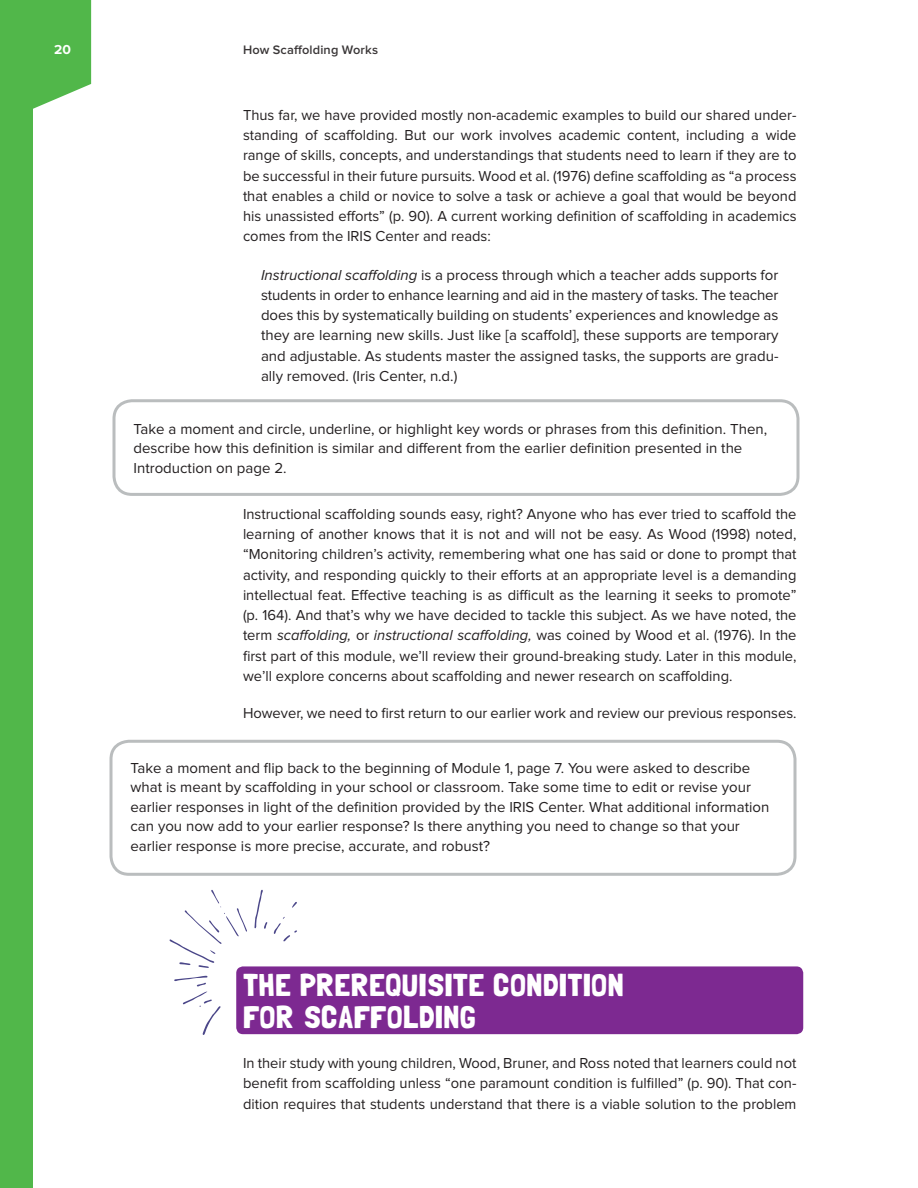
<style>
.page{position:relative;width:918px;height:1188px;background:#fff}
.page>*{position:absolute;margin:0;border:0;box-sizing:border-box;transform-origin:0 0}
.t1{font:31.5px/31.5px "Londrina Solid";letter-spacing:.01em;color:#fff;scale:1.05 1}
.TEXT_IND{font:15px/20.2px "Proxima Nova";color:#231f20;text-align:justify}
.BX1_TEXT{font:15px/19.5px "Proxima Nova";color:#231f20}
.EX{font:15px/20.2px "Proxima Nova";color:#231f20;text-align:justify}
.TEXT{font:15px/20.2px "Proxima Nova";color:#231f20;text-align:justify}
.t2{font:700 13.5px "Proxima Nova";color:#fff}
.t3{font:600 12.75px "Proxima Nova";letter-spacing:.015em;color:#231f20}
.s1{font-style:italic}
</style>
<div class="page">
<svg style="left:32px;top:0;width:59px;height:109px;background:#64bf5e"></svg>
<div style="left:0;top:0;width:32px;height:1188px;background:#51b74a"></div>
<div style="left:112px;top:399px;width:688px;height:97px;border:3px solid #babdbe;border-radius:18px"></div>
<div style="left:110px;top:740px;width:686px;height:136px;border:3px solid #babdbe;border-radius:18px"></div>
<div style="left:236px;top:966px;width:567px;height:68px;background:#7d2991;border-radius:7px"></div>
<svg style="left:255px;top:890px;width:12px;height:39px"></svg>
<svg style="left:292px;top:902px;width:5px;height:6px"></svg>
<svg style="left:274px;top:917px;width:23px;height:24px"></svg>
<svg style="left:174px;top:976px;width:47px;height:59px"></svg>
<svg style="left:169px;top:890px;width:78px;height:78px"></svg>
<p class="t2" style="left:54px;top:43px;width:19px">20</p>
<p class="t3" style="left:243px;top:44px;width:137px">How Scaffolding Works</p>
<p class="TEXT_IND" style="left:243px;top:105px;width:555px">Thus far, we have provided mostly non-academic examples to build our shared under&shy;standing of scaffolding. But our work involves academic content, including a wide range of skills, concepts, and understandings that students need to learn if they are to be successful in their future pursuits. Wood et al. (1976) define scaffolding as “a process that enables a child or novice to solve a task or achieve a goal that would be beyond his unassisted efforts” (p. 90). A current working definition of scaffolding in academics comes from the IRIS Center and reads:</p>
<p class="EX" style="left:261px;top:265px;width:519px"><span class="s1">Instructional scaffolding</span> is a process through which a teacher adds supports for students in order to enhance learning and aid in the mastery of tasks. The teacher does this by systematically building on students’ experiences and knowledge as they are learning new skills. Just like [a scaffold], these supports are temporary and adjustable. As students master the assigned tasks, the supports are gradu&shy;ally removed. (Iris Center, n.d.)</p>
<p class="BX1_TEXT" style="left:134px;top:419px;width:635px">Take a moment and circle, underline, or highlight key words or phrases from this definition. Then, describe how this definition is similar and different from the earlier definition presented in the<br>Introduction on page 2.</p>
<p class="TEXT_IND" style="left:243px;top:504px;width:555px">Instructional scaffolding sounds easy, right? Anyone who has ever tried to scaffold the learning of another knows that it is not and will not be easy. As Wood (1998) noted, “Monitoring children’s activity, remembering what one has said or done to prompt that activity, and responding quickly to their efforts at an appropriate level is a demanding intellectual feat. Effective teaching is as difficult as the learning it seeks to promote” (p. 164). And that’s why we have decided to tackle this subject. As we have noted, the term <span class="s1">scaffolding,</span> or <span class="s1">instructional scaffolding,</span> was coined by Wood et al. (1976). In the first part of this module, we’ll review their ground-breaking study. Later in this module, we’ll explore concerns about scaffolding and newer research on scaffolding.</p>
<p class="TEXT_IND" style="left:243px;top:703px;width:555px">However, we need to first return to our earlier work and review our previous responses.</p>
<p class="BX1_TEXT" style="left:130px;top:759px;width:640px">Take a moment and flip back to the beginning of Module 1, page 7. You were asked to describe what is meant by scaffolding in your school or classroom. Take some time to edit or revise your earlier responses in light of the definition provided by the IRIS Center. What additional information can you now add to your earlier response? Is there anything you need to change so that your earlier response is more precise, accurate, and robust?</p>
<h1 class="t1" style="left:243px;top:969px;width:364px">THE PREREQUISITE CONDITION<br>FOR SCAFFOLDING</h1>
<p class="TEXT" style="left:243px;top:1054px;width:555px">In their study with young children, Wood, Bruner, and Ross noted that learners could not benefit from scaffolding unless “one paramount condition is fulfilled” (p. 90). That con&shy;dition requires that students understand that there is a viable solution to the problem</p>
</div>
